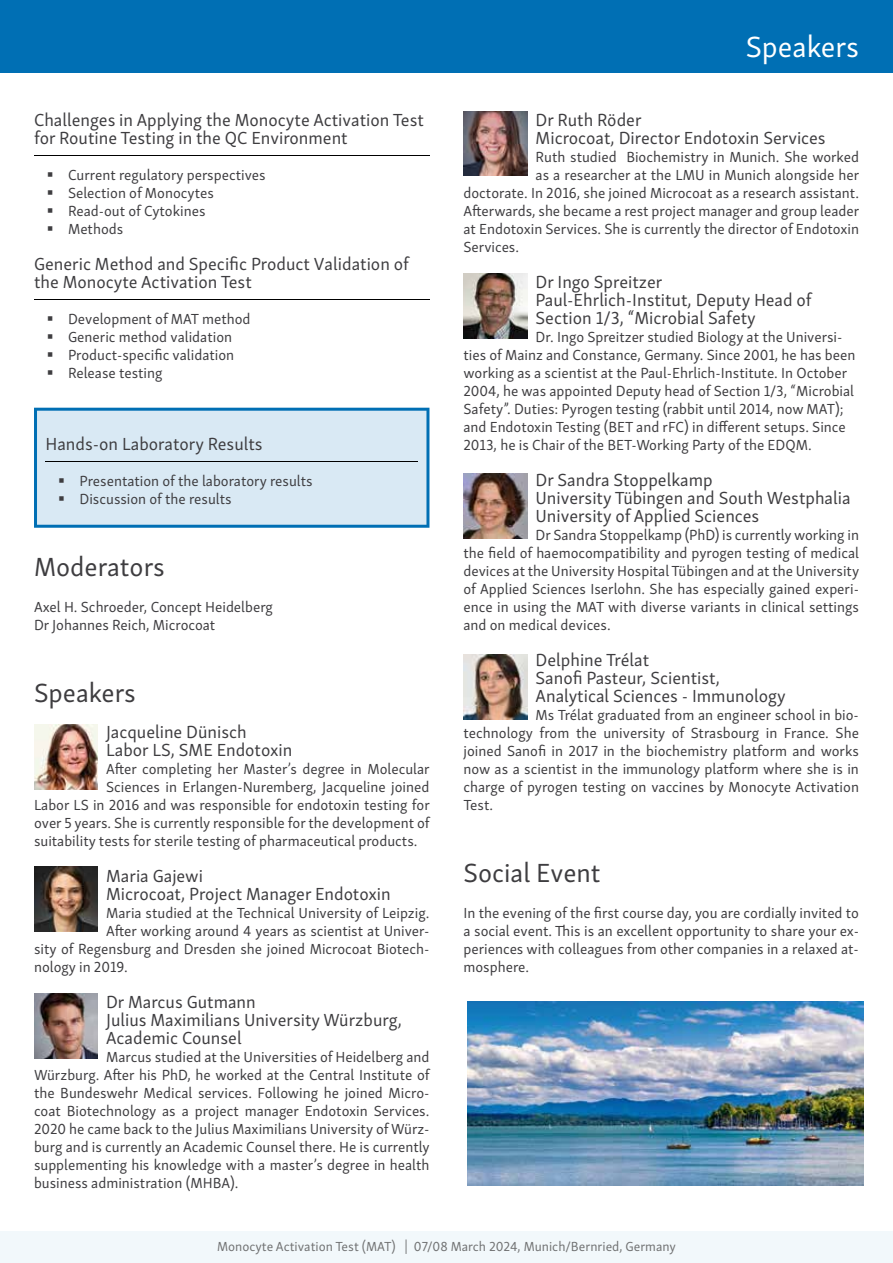
<style>
.page{position:relative;width:893px;height:1263px;background:#fff}
.page>*{position:absolute;margin:0;border:0;box-sizing:border-box;transform-origin:0 0}
.t1{font:30px "Skolar Sans Latn";color:#fff}
.t2{font:27px "Skolar Sans Latn";color:#3e3d40}
.t3{font:18px/18px "Skolar Sans Latn";color:#3e3d40}
.t4{font:15px/18px "Skolar Sans Latn";color:#3e3d40}
.t5{font:13.5px "Skolar Sans Latn";color:#707172}
</style>
<div class="page">
<div style="left:0;top:0;width:893px;height:72px;background:#006fb4"></div>
<hr style="left:34px;top:155px;width:395px;height:1px;background:#000">
<hr style="left:34px;top:299px;width:395px;height:1px;background:#000">
<svg style="left:34px;top:408px;width:395px;height:120px;background:#cadfee"></svg>
<img style="left:34px;top:724px;width:64px;height:65px">
<img style="left:34px;top:866px;width:64px;height:65px">
<img style="left:34px;top:993px;width:64px;height:65px">
<img style="left:463px;top:111px;width:64px;height:65px">
<img style="left:463px;top:273px;width:64px;height:65px">
<img style="left:463px;top:474px;width:64px;height:64px">
<img style="left:463px;top:655px;width:64px;height:64px">
<div style="left:0;top:1231px;width:893px;height:32px;background:#f2f8fb"></div>
<img style="left:468px;top:1001px;width:395px;height:184px">
<svg style="left:60px;top:478px;width:4px;height:5px"></svg>
<svg style="left:60px;top:496px;width:4px;height:5px"></svg>
<p class="t3" style="left:34px;top:109px;width:391px">Challenges in Applying the Monocyte Activation Test for Routine Testing in the QC Environment</p>
<p class="t4" style="left:68px;top:165px;width:199px">Current regulatory perspectives<br>Selection of Monocytes<br>Read-out of Cytokines<br>Methods</p>
<p class="t3" style="left:34px;top:253px;width:376px">Generic Method and Specific Product Validation of the Monocyte Activation Test</p>
<p class="t4" style="left:68px;top:309px;width:184px">Development of MAT method<br>Generic method validation<br>Product-specific validation<br>Release testing</p>
<p class="t3" style="left:46px;top:433px;width:219px">Hands-on Laboratory Results</p>
<p class="t4" style="left:80px;top:471px;width:235px">Presentation of the laboratory results<br>Discussion of the results</p>
<h2 class="t2" style="left:34px;top:546px;width:132px">Moderators</h2>
<p class="t4" style="left:34px;top:597px;width:241px">Axel H. Schroeder, Concept Heidelberg<br>Dr Johannes Reich, Microcoat</p>
<h2 class="t2" style="left:34px;top:672px;width:103px">Speakers</h2>
<p class="t3" style="left:106px;top:721px;width:188px">Jacqueline Dünisch<br>Labor LS, SME Endotoxin</p>
<p class="t4" style="left:106px;top:759px;width:325px">After completing her Master’s degree in Molecular</p>
<p class="t4" style="left:106px;top:777px;width:325px">Sciences in Erlangen-Nuremberg, Jacqueline joined</p>
<p class="t4" style="left:34px;top:795px;width:397px">Labor LS in 2016 and was responsible for endotoxin testing for</p>
<p class="t4" style="left:34px;top:813px;width:397px">over 5 years. She is currently responsible for the development of</p>
<p class="t4" style="left:34px;top:831px;width:385px">suitability tests for sterile testing of pharmaceutical products.</p>
<p class="t3" style="left:106px;top:865px;width:286px">Maria Gajewi<br>Microcoat, Project Manager Endotoxin</p>
<p class="t4" style="left:106px;top:903px;width:325px">Maria studied at the Technical University of Leipzig.</p>
<p class="t4" style="left:106px;top:921px;width:325px">After working around 4 years as scientist at Univer-</p>
<p class="t4" style="left:34px;top:939px;width:397px">sity of Regensburg and Dresden she joined Microcoat Biotech-</p>
<p class="t4" style="left:34px;top:957px;width:95px">nology in 2019.</p>
<p class="t3" style="left:106px;top:991px;width:297px">Dr Marcus Gutmann<br>Julius Maximilians University Würzburg,<br>Academic Counsel</p>
<p class="t4" style="left:34px;top:1047px;width:397px;text-align:justify;text-indent:72px">Marcus studied at the Universities of Heidelberg and Würzburg. After his PhD, he worked at the Central Institute of the Bundeswehr Medical services. Following he joined Micro&shy;coat Biotechnology as a project manager Endotoxin Services.<br>2020 he came back to the Julius Maximilians University of Würz&shy;burg and is currently an Academic Counsel there. He is currently supplementing his knowledge with a master’s degree in health business administration (MHBA).</p>
<h1 class="t1" style="left:746px;top:24px;width:115px">Speakers</h1>
<p class="t3" style="left:536px;top:109px;width:292px">Dr Ruth Röder<br>Microcoat, Director Endotoxin Services</p>
<p class="t4" style="left:536px;top:147px;width:325px">Ruth studied Biochemistry in Munich. She worked</p>
<p class="t4" style="left:536px;top:165px;width:325px">as a researcher at the LMU in Munich alongside her</p>
<p class="t4" style="left:463px;top:183px;width:397px">doctorate. In 2016, she joined Microcoat as a research assistant.</p>
<p class="t4" style="left:463px;top:201px;width:397px">Afterwards, she became a rest project manager and group leader</p>
<p class="t4" style="left:463px;top:219px;width:397px">at Endotoxin Services. She is currently the director of Endotoxin</p>
<p class="t4" style="left:463px;top:237px;width:57px">Services.</p>
<p class="t3" style="left:536px;top:271px;width:278px">Dr Ingo Spreitzer<br>Paul-Ehrlich-Institut, Deputy Head of<br>Section 1/3, “Microbial Safety</p>
<p class="t4" style="left:463px;top:327px;width:393px;text-indent:72px">Dr. Ingo Spreitzer studied Biology at the Universi&shy;ties of Mainz and Constance, Germany. Since 2001, he has been working as a scientist at the Paul-Ehrlich-Institute. In October 2004, he was appointed Deputy head of Section 1/3, “Microbial Safety”. Duties: Pyrogen testing (rabbit until 2014, now MAT); and Endotoxin Testing (BET and rFC) in different setups. Since 2013, he is Chair of the BET-Working Party of the EDQM.</p>
<p class="t3" style="left:536px;top:469px;width:316px">Dr Sandra Stoppelkamp<br>University Tübingen and South Westphalia<br>University of Applied Sciences</p>
<p class="t4" style="left:463px;top:525px;width:397px;text-align:justify;text-indent:72px">Dr Sandra Stoppelkamp (PhD) is currently working in the field of haemocompatibility and pyrogen testing of medical devices at the University Hospital Tübingen and at the University of Applied Sciences Iserlohn. She has especially gained experi&shy;ence in using the MAT with diverse variants in clinical settings and on medical devices.</p>
<p class="t3" style="left:536px;top:649px;width:252px">Delphine Trélat<br>Sanofi Pasteur, Scientist,<br>Analytical Sciences - Immunology</p>
<p class="t4" style="left:463px;top:705px;width:397px;text-align:justify;text-indent:72px">Ms Trélat graduated from an engineer school in bio&shy;technology from the university of Strasbourg in France. She joined Sanofi in 2017 in the biochemistry platform and works now as a scientist in the immunology platform where she is in charge of pyrogen testing on vaccines by Monocyte Activation Test.</p>
<h2 class="t2" style="left:463px;top:852px;width:139px">Social Event</h2>
<p class="t4" style="left:463px;top:903px;width:397px;text-align:justify">In the evening of the first course day, you are cordially invited to a social event. This is an excellent opportunity to share your ex&shy;periences with colleagues from other companies in a relaxed at&shy;mosphere.</p>
<p class="t5" style="left:217px;top:1236px;width:461px">Monocyte Activation Test (MAT) | 07/08 March 2024, Munich/Bernried, Germany</p>
</div>
